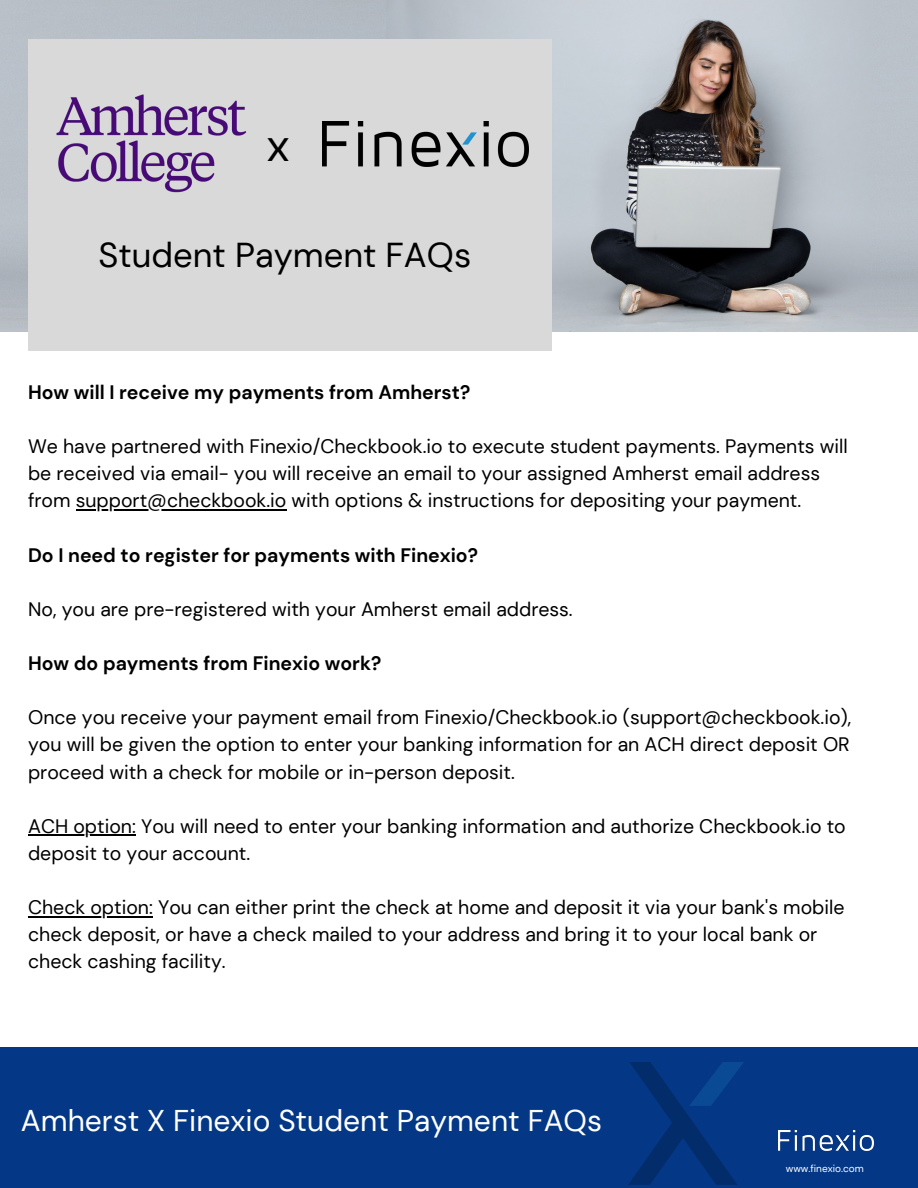
<style>
.page{position:relative;width:918px;height:1188px;background:#fff}
.page>*{position:absolute;margin:0;border:0;box-sizing:border-box;transform-origin:0 0}
.t1{font:45.75px "DM Sans";color:#000}
.t2{font:34.5px "DM Sans";color:#000}
.t3{font:30px "DM Sans";color:#fff}
.t4{font:19.5px/27.2px "DM Sans";color:#000}
.t5{font:700 19.5px "DM Sans";color:#000}
.t6{font:10.05px "DM Sans";color:#fff}
</style>
<div class="page">
<img style="left:0;top:0;width:918px;height:332px">
<div style="left:0;top:1047px;width:918px;height:141px;background:#043886"></div>
<img style="left:629px;top:1062px;width:114px;height:123px">
<hr style="left:76px;top:509px;width:210px;height:2px;background:#000">
<hr style="left:28px;top:835px;width:108px;height:1px;background:#000">
<hr style="left:28px;top:916px;width:125px;height:2px;background:#000">
<img style="left:779px;top:1131px;width:94px;height:20px">
<div style="left:28px;top:39px;width:524px;height:312px;background:#d9d9d9"></div>
<img style="left:56px;top:94px;width:191px;height:99px">
<img style="left:322px;top:122px;width:206px;height:45px">
<p class="t1" style="left:267px;top:116px;width:24px">x</p>
<p class="t2" style="left:99px;top:232px;width:374px">Student Payment FAQs</p>
<p class="t5" style="left:28px;top:380px;width:444px">How will I receive my payments from Amherst?</p>
<p class="t4" style="left:28px;top:433px;width:821px">We have partnered with Finexio/Checkbook.io to execute student payments. Payments will be received via email- you will receive an email to your assigned Amherst email address from support@checkbook.io with options &amp; instructions for depositing your payment.</p>
<p class="t5" style="left:28px;top:542px;width:451px">Do I need to register for payments with Finexio?</p>
<p class="t4" style="left:28px;top:596px;width:546px">No, you are pre-registered with your Amherst email address.</p>
<p class="t5" style="left:28px;top:651px;width:355px">How do payments from Finexio work?</p>
<p class="t4" style="left:28px;top:704px;width:825px;text-align:justify">Once you receive your payment email from Finexio/Checkbook.io (support@checkbook.io), you will be given the option to enter your banking information for an ACH direct deposit OR proceed with a check for mobile or in-person deposit.</p>
<p class="t4" style="left:28px;top:813px;width:819px">ACH option: You will need to enter your banking information and authorize Checkbook.io to deposit to your account.</p>
<p class="t4" style="left:28px;top:894px;width:818px">Check option: You can either print the check at home and deposit it via your bank's mobile check deposit, or have a check mailed to your address and bring it to your local bank or check cashing facility.</p>
<p class="t3" style="left:21px;top:1101px;width:583px">Amherst X Finexio Student Payment FAQs</p>
<p class="t6" style="left:786px;top:1162px;width:80px">www.finexio.com</p>
</div>
